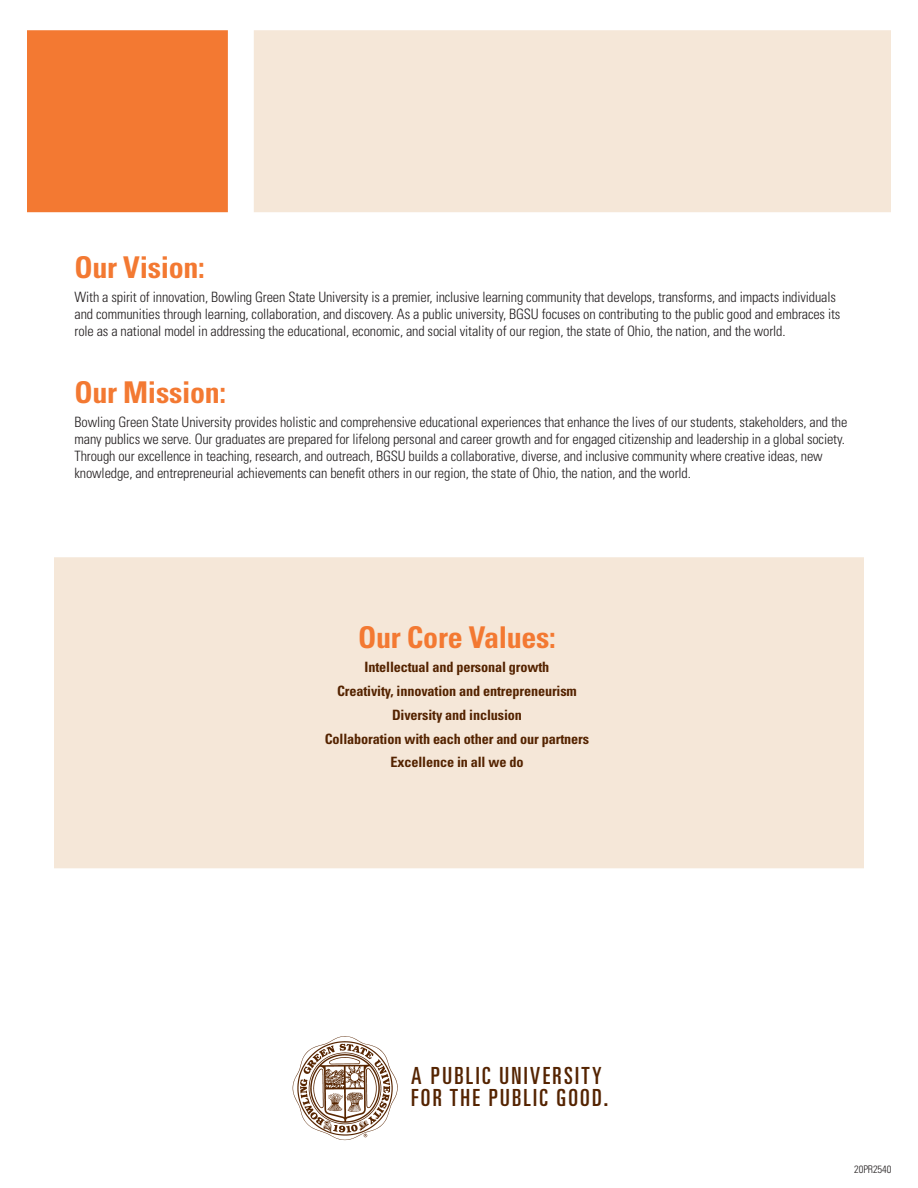
<style>
.page{position:relative;width:918px;height:1188px;background:#fff}
.page>*{position:absolute;margin:0;border:0;box-sizing:border-box;transform-origin:0 0}
.t1{font:700 condensed 30px "Univers LT Std";letter-spacing:-.01em;color:#f37932}
.t2{font:ultra-condensed 23.7px/21.3px "Univers LT Std";letter-spacing:.1em;color:#542300}
.t3{font:300 condensed 14.25px/17.1px "Univers LT Std";letter-spacing:-.01em;color:#231f20}
.t4{font:700 condensed 14.25px/23.9px "Univers LT Std";letter-spacing:-.01em;color:#542300;text-align:center}
.t5{font:300 condensed 10.5px "Univers LT Std";letter-spacing:-.01em;color:#231f20}
</style>
<div class="page">
<div style="left:54px;top:557px;width:810px;height:311px;background:#f5e7d8"></div>
<img style="left:292px;top:1036px;width:106px;height:105px">
<div style="left:254px;top:30px;width:637px;height:182px;background:#f5e7d8"></div>
<div style="left:27px;top:30px;width:201px;height:182px;background:#f37932"></div>
<h1 class="t1" style="left:75px;top:249px;width:132px">Our Vision:</h1>
<p class="t3" style="left:75px;top:289px;width:767px">With a spirit of innovation, Bowling Green State University is a premier, inclusive learning community that develops, transforms, and impacts individuals and communities through learning, collaboration, and discovery. As a public university, BGSU focuses on contributing to the public good and embraces its role as a national model in addressing the educational, economic, and social vitality of our region, the state of Ohio, the nation, and the world.</p>
<h1 class="t1" style="left:75px;top:374px;width:153px">Our Mission:</h1>
<p class="t3" style="left:75px;top:413px;width:774px">Bowling Green State University provides holistic and comprehensive educational experiences that enhance the lives of our students, stakeholders, and the many publics we serve. Our graduates are prepared for lifelong personal and career growth and for engaged citizenship and leadership in a global society.<br>Through our excellence in teaching, research, and outreach, BGSU builds a collaborative, diverse, and inclusive community where creative ideas, new knowledge, and entrepreneurial achievements can benefit others in our region, the state of Ohio, the nation, and the world.</p>
<h1 class="t1" style="left:358px;top:619px;width:199px">Our Core Values:</h1>
<p class="t4" style="left:325px;top:655px;width:266px">Intellectual and personal growth<br>Creativity, innovation and entrepreneurism Diversity and inclusion<br>Collaboration with each other and our partners Excellence in all we do</p>
<h2 class="t2" style="left:411px;top:1065px;width:198px">A PUBLIC UNIVERSITY<br>FOR THE PUBLIC GOOD.</h2>
<p class="t5" style="left:854px;top:1163px;width:39px">20PR2540</p>
</div>
